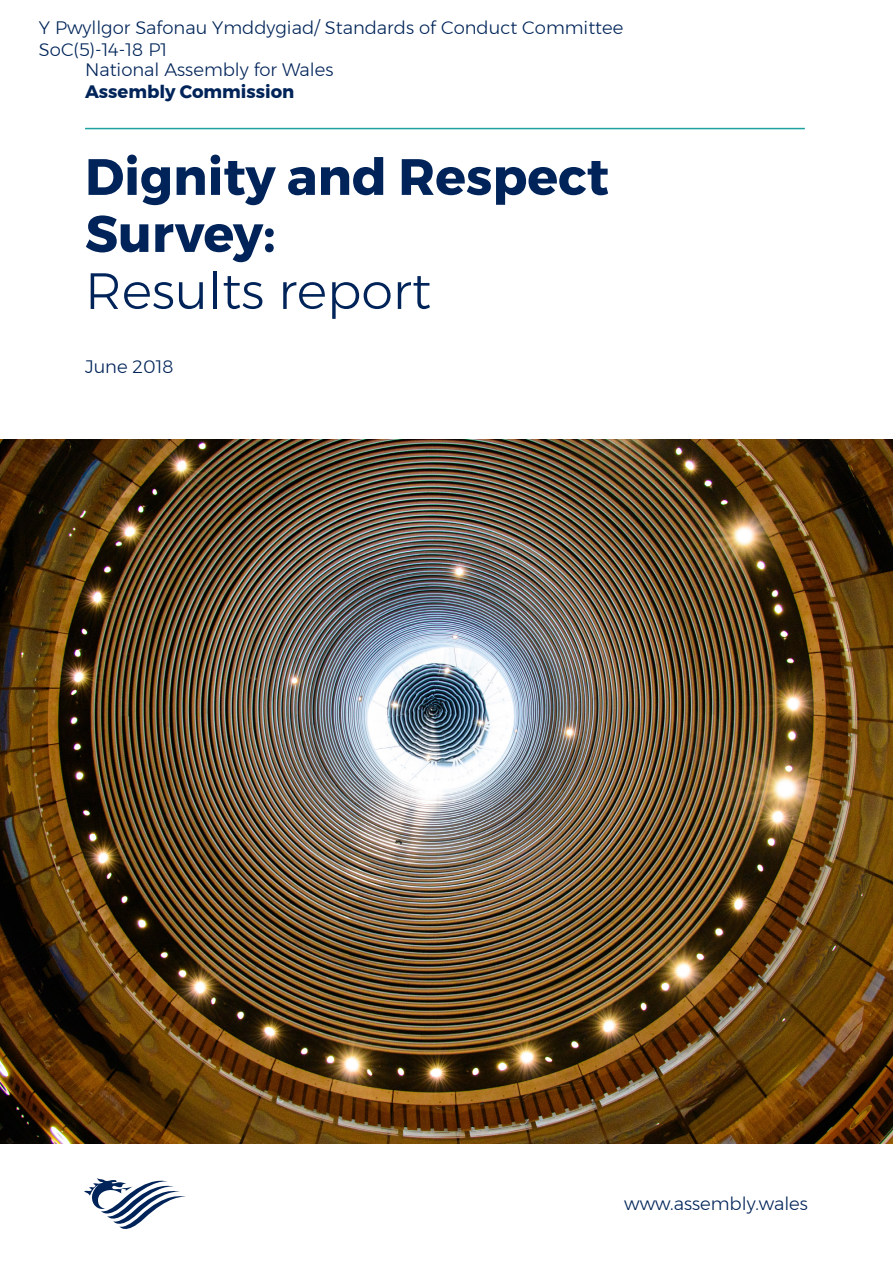
<style>
.page{position:relative;width:893px;height:1263px;background:#fff}
.page>*{position:absolute;margin:0;border:0;box-sizing:border-box;transform-origin:0 0}
.Title-bold{font:700 51px/57px "Montserrat";color:#002459}
.Title-light{font:300 51px "Montserrat";color:#002459}
.t1{font:300 18px/21.6px "Montserrat";color:#002559}
.Masthead-organisatio{font:300 18px "Montserrat";color:#002459}
.Masthead-Committee_n{font:700 18px "Montserrat";color:#002459}
.Secondary-info{font:300 18px "Montserrat";color:#002459}
.Date{font:300 18px "Montserrat";color:#002459}
</style>
<div class="page">
<svg style="left:84px;top:1178px;width:102px;height:51px"></svg>
<img style="left:0;top:439px;width:893px;height:705px">
<hr style="left:85px;top:128px;width:720px;height:1px;background:#1fa1a2">
<p class="t1" style="left:39px;top:16px;width:586px">Y Pwyllgor Safonau Ymddygiad/ Standards of Conduct Committee<br>SoC(5)-14-18 P1</p>
<p class="Masthead-organisatio" style="left:85px;top:56px;width:250px">National Assembly for Wales</p>
<p class="Masthead-Committee_n" style="left:85px;top:77px;width:211px">Assembly Commission</p>
<p class="Title-bold" style="left:85px;top:148px;width:525px">Dignity and Respect<br>Survey:</p>
<p class="Title-light" style="left:85px;top:253px;width:348px">Results report</p>
<p class="Date" style="left:85px;top:353px;width:90px">June 2018</p>
<p class="Secondary-info" style="left:624px;top:1190px;width:185px">www.assembly.wales</p>
</div>
